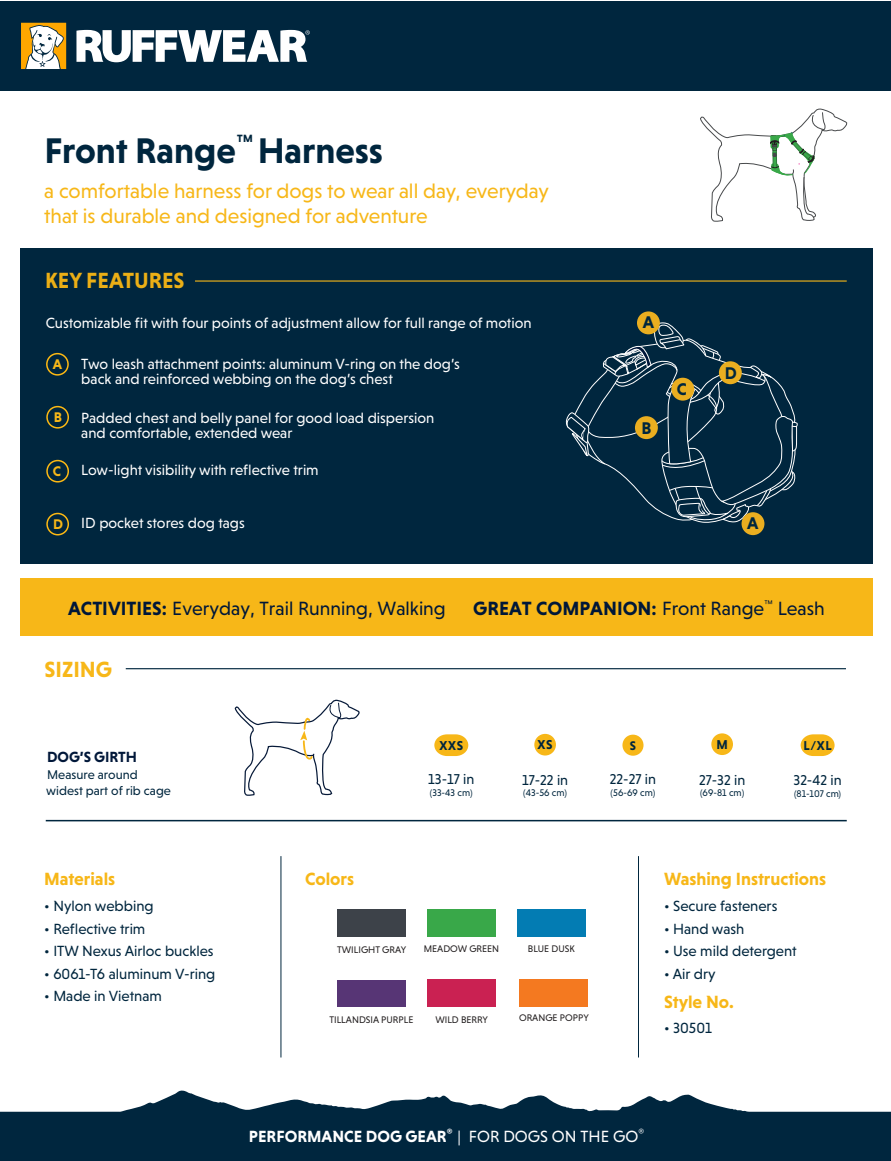
<style>
.page{position:relative;width:891px;height:1161px;background:#fff}
.page>*{position:absolute;margin:0;border:0;box-sizing:border-box;transform-origin:0 0}
.t1{font:700 36.3px "Niveau Grotesk";color:#00263e}
.t2{font:700 22.35px "Niveau Grotesk";color:#ebaf16}
.t3{font:700 22.35px "Niveau Grotesk";color:#f7b718}
.t4{font:21px/25.2px "Niveau Grotesk";color:#f7b718}
.t5{font:19.5px "Niveau Grotesk";color:#001739}
.t6{font:700 19.5px "Niveau Grotesk";color:#001739}
.t7{font:700 18px "Niveau Grotesk";color:#f7b718}
.t8{font:700 17.25px "Niveau Grotesk";color:#00263e}
.t9{font:700 16.5px "Niveau Grotesk";color:#fff}
.t10{font:15px/15px "Niveau Grotesk";color:#fff}
.t11{font:15px "Niveau Grotesk";color:#00263e}
.t12{font:700 15px "Niveau Grotesk";color:#001739}
.t13{font:14.55px "Niveau Grotesk";color:#00263e}
.t14{font:700 14.25px "Niveau Grotesk";color:#f7b718}
.t15{font:700 13.2px "Niveau Grotesk";color:#00263e}
.t16{font:700 13.05px "Niveau Grotesk";color:#00263e}
.t17{font:12.9px/15.5px "Niveau Grotesk";color:#00263e}
.t18{font:700 12.75px "Niveau Grotesk";color:#00263e}
.t19{font:9.75px "Niveau Grotesk";color:#221e1f}
.t20{font:9.75px "Niveau Grotesk";color:#00263e}
.s1{font-weight:700;font-size:14.25px;color:#f7b718}
.s2{font-weight:700}
.s3{font-weight:400}
</style>
<div class="page">
<div style="left:0;top:1px;width:891px;height:89px;background:#00263e"></div>
<svg style="left:76px;top:30px;width:234px;height:32px"></svg>
<svg style="left:21px;top:22px;width:46px;height:47px;background:#dabc7c"></svg>
<div style="left:20px;top:248px;width:852px;height:316px;background:#00263e"></div>
<div style="left:46px;top:460px;width:23px;height:23px;border:2px solid #fdb913;border-radius:10px"></div>
<div style="left:46px;top:406px;width:23px;height:23px;border:2px solid #fdb913;border-radius:10px"></div>
<div style="left:46px;top:353px;width:23px;height:23px;border:2px solid #fdb913;border-radius:10px"></div>
<hr style="left:46px;top:820px;width:801px;height:1px;background:#00263e">
<hr style="left:195px;top:280px;width:652px;height:2px;background:#f7b718">
<svg style="left:565px;top:322px;width:233px;height:202px"></svg>
<hr style="left:281px;top:856px;width:1px;height:202px;background:#00263e">
<hr style="left:638px;top:856px;width:1px;height:202px;background:#00263e">
<div style="left:637px;top:311px;width:23px;height:23px;background:#eaae20;border-radius:50%"></div>
<div style="left:635px;top:416px;width:23px;height:23px;background:#eaae20;border-radius:50%"></div>
<div style="left:671px;top:378px;width:23px;height:23px;background:#eaae20;border-radius:50%"></div>
<div style="left:719px;top:361px;width:23px;height:23px;background:#eaae20;border-radius:50%"></div>
<div style="left:46px;top:513px;width:23px;height:22px;border:2px solid #fdb913;border-radius:10px"></div>
<div style="left:742px;top:512px;width:22px;height:23px;background:#eaae20;border-radius:50%"></div>
<div style="left:427px;top:909px;width:69px;height:27px;background:#39a849"></div>
<div style="left:337px;top:980px;width:69px;height:27px;background:#573575"></div>
<div style="left:337px;top:909px;width:69px;height:27px;background:#3d4249"></div>
<div style="left:517px;top:909px;width:69px;height:27px;background:#037cb3"></div>
<div style="left:520px;top:980px;width:68px;height:27px;background:#f47920"></div>
<div style="left:427px;top:980px;width:69px;height:27px;background:#ca2152"></div>
<svg style="left:700px;top:108px;width:148px;height:114px"></svg>
<hr style="left:126px;top:668px;width:720px;height:1px;background:#00263e">
<svg style="left:234px;top:699px;width:126px;height:97px"></svg>
<div style="left:20px;top:578px;width:853px;height:58px;background:#f7b718"></div>
<svg style="left:434px;top:734px;width:35px;height:22px"></svg>
<svg style="left:800px;top:734px;width:35px;height:22px"></svg>
<div style="left:534px;top:734px;width:22px;height:22px;background:#f7b718;border-radius:50%"></div>
<div style="left:711px;top:733px;width:22px;height:22px;background:#f7b718;border-radius:11px"></div>
<div style="left:622px;top:735px;width:22px;height:21px;background:#f7b718;border-radius:10px"></div>
<svg style="left:0;top:1090px;width:891px;height:71px;fill:#00263e"></svg>
<h1 class="t1" style="left:44px;top:130px;width:340px">Front Range<sup>™</sup> Harness</h1>
<h3 class="t4" style="left:44px;top:178px;width:506px">a comfortable harness for dogs to wear all day, everyday that is durable and designed for adventure</h3>
<h2 class="t2" style="left:45px;top:268px;width:141px">KEY FEATURES</h2>
<p class="t10" style="left:46px;top:315px;width:487px">Customizable fit with four points of adjustment allow for full range of motion</p>
<p class="t14" style="left:53px;top:356px;width:11px">A</p>
<p class="t10" style="left:81px;top:356px;width:380px">Two leash attachment points: aluminum V-ring on the dog’s back and reinforced webbing on the dog’s chest</p>
<p class="t14" style="left:54px;top:409px;width:10px">B</p>
<p class="t10" style="left:81px;top:410px;width:355px">Padded chest and belly panel for good load dispersion and comfortable, extended wear</p>
<p class="t14" style="left:53px;top:463px;width:10px">C</p>
<p class="t10" style="left:81px;top:463px;width:239px">Low-light visibility with reflective trim</p>
<p class="t8" style="left:643px;top:312px;width:13px">A</p>
<p class="t8" style="left:642px;top:418px;width:11px">B</p>
<p class="t8" style="left:677px;top:379px;width:12px">C</p>
<p class="t8" style="left:725px;top:363px;width:14px">D</p>
<p class="t10" style="left:53px;top:516px;width:193px"><span class="s1">D</span> ID pocket stores dog tags</p>
<p class="t8" style="left:747px;top:513px;width:13px">A</p>
<h3 class="t5" style="left:68px;top:597px;width:379px"><span class="s2">ACTIVITIES:</span> Everyday, Trail Running, Walking</h3>
<h3 class="t6" style="left:473px;top:597px;width:353px">GREAT COMPANION: <span class="s3">Front Range</span><sup>™</sup> <span class="s3">Leash</span></h3>
<h2 class="t3" style="left:45px;top:656px;width:69px">SIZING</h2>
<p class="t12" style="left:47px;top:748px;width:91px">DOG’S GIRTH</p>
<p class="t17" style="left:46px;top:767px;width:126px">Measure around widest part of rib cage</p>
<p class="t15" style="left:440px;top:738px;width:25px">XXS</p>
<p class="t15" style="left:538px;top:737px;width:17px">XS</p>
<p class="t18" style="left:630px;top:738px;width:8px">S</p>
<p class="t16" style="left:716px;top:737px;width:13px">M</p>
<p class="t16" style="left:804px;top:738px;width:30px">L/XL</p>
<p class="t13" style="left:428px;top:771px;width:48px">13-17 in</p>
<p class="t20" style="left:430px;top:787px;width:44px">(33-43 cm)</p>
<p class="t13" style="left:522px;top:771px;width:48px">17-22 in</p>
<p class="t20" style="left:523px;top:787px;width:45px">(43-56 cm)</p>
<p class="t13" style="left:610px;top:771px;width:48px">22-27 in</p>
<p class="t20" style="left:611px;top:787px;width:46px">(56-69 cm)</p>
<p class="t13" style="left:699px;top:771px;width:48px">27-32 in</p>
<p class="t20" style="left:700px;top:787px;width:46px">(69-81 cm)</p>
<p class="t13" style="left:794px;top:772px;width:50px">32-42 in</p>
<p class="t20" style="left:794px;top:788px;width:49px">(81-107 cm)</p>
<p class="t7" style="left:44px;top:869px;width:73px">Materials</p>
<p class="t7" style="left:664px;top:869px;width:164px">Washing Instructions</p>
<p class="t11" style="left:664px;top:898px;width:115px">• Secure fasteners</p>
<p class="t11" style="left:664px;top:920px;width:82px">• Hand wash</p>
<p class="t11" style="left:664px;top:943px;width:134px">• Use mild detergent</p>
<p class="t11" style="left:664px;top:965px;width:53px">• Air dry</p>
<p class="t7" style="left:305px;top:869px;width:51px">Colors</p>
<p class="t11" style="left:44px;top:898px;width:111px">• Nylon webbing</p>
<p class="t11" style="left:44px;top:920px;width:103px">• Reflective trim</p>
<p class="t11" style="left:44px;top:943px;width:171px">• ITW Nexus Airloc buckles</p>
<p class="t11" style="left:44px;top:965px;width:173px">• 6061-T6 aluminum V-ring</p>
<p class="t11" style="left:44px;top:988px;width:119px">• Made in Vietnam</p>
<p class="t19" style="left:528px;top:944px;width:48px">BLUE DUSK</p>
<p class="t19" style="left:424px;top:944px;width:77px">MEADOW GREEN</p>
<p class="t19" style="left:337px;top:944px;width:70px">TWILIGHT GRAY</p>
<p class="t7" style="left:664px;top:992px;width:71px">Style No.</p>
<p class="t11" style="left:664px;top:1019px;width:49px">• 30501</p>
<p class="t19" style="left:519px;top:1013px;width:71px">ORANGE POPPY</p>
<p class="t19" style="left:329px;top:1014px;width:86px">TILLANDSIA PURPLE</p>
<p class="t19" style="left:435px;top:1014px;width:54px">WILD BERRY</p>
<p class="t9" style="left:249px;top:1127px;width:397px">PERFORMANCE DOG GEAR<sup>®</sup> <span class="s3">| FOR DOGS ON THE GO</span><sup>®</sup></p>
</div>
